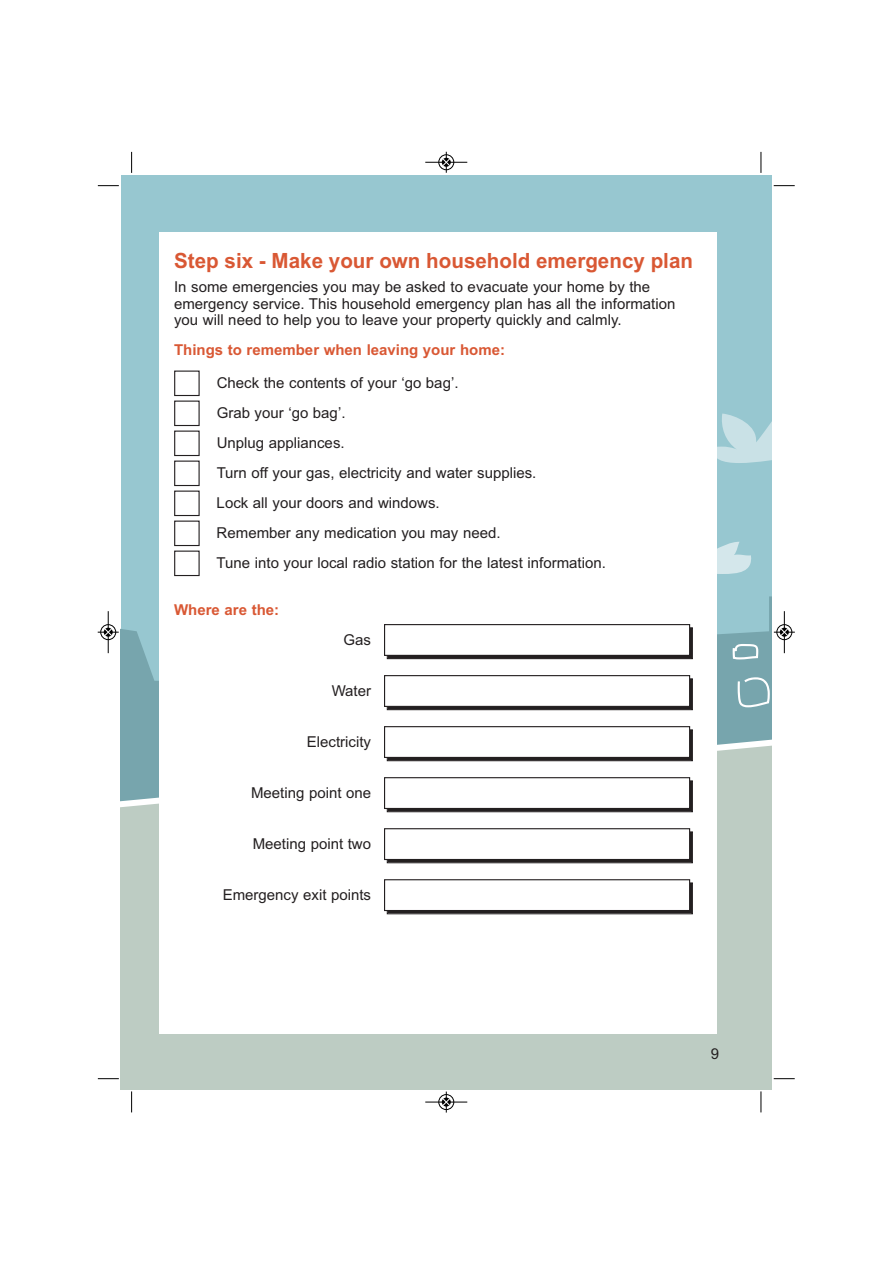
<style>
.page{position:relative;width:893px;height:1263px;background:#fff}
.page>*{position:absolute;margin:0;border:0;box-sizing:border-box;transform-origin:0 0}
.t1{font:700 21px "Arial";color:#d95834}
.t2{font:15px/30px "Arial";color:#231f20}
.t3{font:700 15px "Arial";color:#d95834}
</style>
<div class="page">
<div style="left:121px;top:175px;width:651px;height:819px;background:#97c7d0"></div>
<svg style="left:134px;top:578px;width:638px;height:127px"></svg>
<svg style="left:733px;top:644px;width:25px;height:15px"></svg>
<svg style="left:738px;top:677px;width:32px;height:28px"></svg>
<svg style="left:121px;top:705px;width:651px;height:384px;background:#b9cac2"></svg>
<svg style="left:716px;top:495px;width:35px;height:83px"></svg>
<svg style="left:716px;top:384px;width:56px;height:79px"></svg>
<div style="left:159px;top:232px;width:557px;height:801px;background:#fff"></div>
<svg style="left:174px;top:370px;width:26px;height:207px"></svg>
<div style="left:388px;top:628px;width:304px;height:30px;background:#231f20"></div>
<div style="left:387px;top:627px;width:306px;height:32px;border:1px solid #231f20"></div>
<div style="left:385px;top:625px;width:305px;height:30px;background:#fff"></div>
<div style="left:384px;top:624px;width:306px;height:32px;border:1px solid #231f20"></div>
<div style="left:388px;top:679px;width:304px;height:30px;background:#231f20"></div>
<div style="left:387px;top:678px;width:306px;height:32px;border:1px solid #231f20"></div>
<div style="left:385px;top:676px;width:305px;height:30px;background:#fff"></div>
<div style="left:384px;top:675px;width:306px;height:32px;border:1px solid #231f20"></div>
<div style="left:388px;top:730px;width:304px;height:30px;background:#231f20"></div>
<div style="left:387px;top:729px;width:306px;height:32px;border:1px solid #231f20"></div>
<div style="left:385px;top:727px;width:305px;height:30px;background:#fff"></div>
<div style="left:384px;top:726px;width:306px;height:32px;border:1px solid #231f20"></div>
<div style="left:388px;top:781px;width:304px;height:30px;background:#231f20"></div>
<div style="left:387px;top:780px;width:306px;height:32px;border:1px solid #231f20"></div>
<div style="left:385px;top:778px;width:305px;height:30px;background:#fff"></div>
<div style="left:384px;top:777px;width:306px;height:32px;border:1px solid #231f20"></div>
<div style="left:388px;top:832px;width:304px;height:30px;background:#231f20"></div>
<div style="left:387px;top:831px;width:306px;height:32px;border:1px solid #231f20"></div>
<div style="left:385px;top:829px;width:305px;height:30px;background:#fff"></div>
<div style="left:384px;top:828px;width:306px;height:32px;border:1px solid #231f20"></div>
<div style="left:388px;top:883px;width:304px;height:30px;background:#231f20"></div>
<div style="left:387px;top:882px;width:306px;height:32px;border:1px solid #231f20"></div>
<div style="left:385px;top:880px;width:305px;height:30px;background:#fff"></div>
<div style="left:384px;top:879px;width:306px;height:32px;border:1px solid #231f20"></div>
<svg style="left:131px;top:152px;width:1px;height:21px"></svg>
<svg style="left:98px;top:185px;width:21px;height:1px"></svg>
<svg style="left:760px;top:152px;width:2px;height:21px"></svg>
<svg style="left:774px;top:185px;width:21px;height:1px"></svg>
<svg style="left:131px;top:1091px;width:1px;height:21px"></svg>
<svg style="left:98px;top:1078px;width:21px;height:1px"></svg>
<svg style="left:760px;top:1091px;width:2px;height:21px"></svg>
<svg style="left:774px;top:1078px;width:21px;height:1px"></svg>
<div style="left:438px;top:154px;width:16px;height:16px;border:1px solid #fff;border-radius:50%"></div>
<hr style="left:425px;top:162px;width:42px;height:1px;background:#000">
<div style="left:439px;top:155px;width:15px;height:15px;border:1px solid #000;border-radius:50%"></div>
<svg style="left:442px;top:152px;width:8px;height:21px"></svg>
<div style="left:438px;top:1094px;width:16px;height:16px;border:1px solid #fff;border-radius:50%"></div>
<hr style="left:425px;top:1102px;width:42px;height:1px;background:#000">
<div style="left:439px;top:1094px;width:15px;height:16px;border:1px solid #000;border-radius:50%"></div>
<svg style="left:442px;top:1091px;width:8px;height:21px"></svg>
<svg style="left:98px;top:611px;width:36px;height:363px"></svg>
<div style="left:776px;top:624px;width:16px;height:16px;border:1px solid #fff;border-radius:50%"></div>
<hr style="left:784px;top:611px;width:1px;height:42px;background:#000">
<div style="left:777px;top:624px;width:15px;height:16px;border:1px solid #000;border-radius:50%"></div>
<svg style="left:774px;top:628px;width:21px;height:8px"></svg>
<h1 class="t1" style="left:174px;top:253px;width:520px">Step six - Make your own household emergency plan</h1>
<p class="t2" style="left:174px;top:280px;width:503px;line-height:16.5px">In some emergencies you may be asked to evacuate your home by the emergency service. This household emergency plan has all the information you will need to help you to leave your property quickly and calmly.</p>
<p class="t3" style="left:174px;top:345px;width:332px">Things to remember when leaving your home:</p>
<p class="t2" style="left:217px;top:370px;width:391px">Check the contents of your ‘go bag’.<br>Grab your ‘go bag’.<br>Unplug appliances.<br>Turn off your gas, electricity and water supplies.<br>Lock all your doors and windows.<br>Remember any medication you may need.<br>Tune into your local radio station for the latest information.</p>
<p class="t3" style="left:174px;top:604px;width:107px">Where are the:</p>
<p class="t2" style="left:344px;top:626px;width:29px">Gas</p>
<p class="t2" style="left:332px;top:677px;width:41px">Water</p>
<p class="t2" style="left:307px;top:728px;width:66px">Electricity</p>
<p class="t2" style="left:251px;top:779px;width:122px">Meeting point one</p>
<p class="t2" style="left:253px;top:830px;width:120px">Meeting point two</p>
<p class="t2" style="left:223px;top:881px;width:150px">Emergency exit points</p>
<p class="t2" style="left:711px;top:1040px;width:10px">9</p>
</div>
